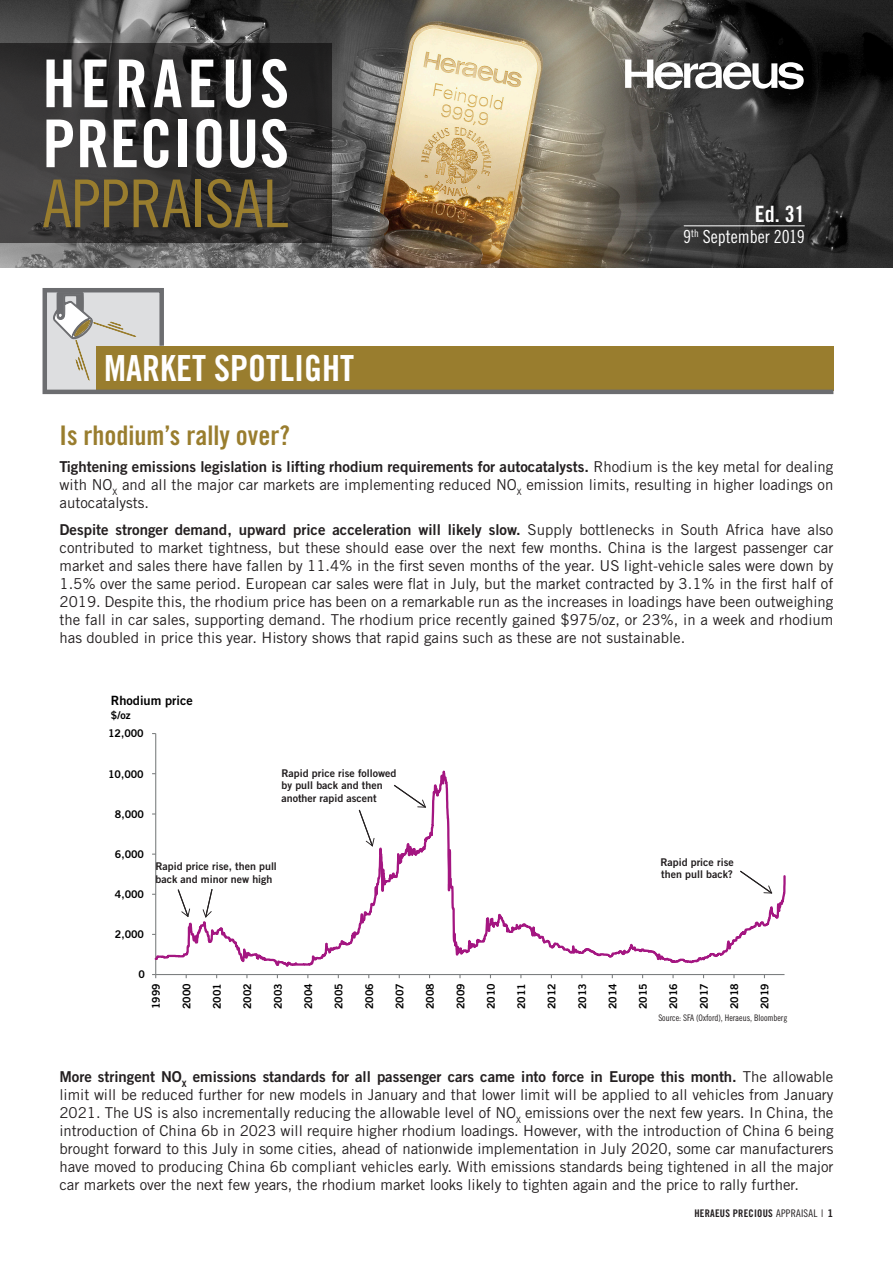
<style>
.page{position:relative;width:893px;height:1263px;background:#fff}
.page>*{position:absolute;margin:0;border:0;box-sizing:border-box;transform-origin:0 0}
.t1{font:66px "Trade Gothic LT Std Cn 18";letter-spacing:-.005em;color:#997d2e}
.t2{font:66px "Trade Gothic LT Std Bd Cn 20";letter-spacing:.01em;color:#fff}
.t3{font:66px "Trade Gothic LT Std Bd Cn 20";letter-spacing:.075em;color:#fff}
.Kapitel_groß{font:36px "Trade Gothic LT Std Bd Cn 20";color:#fff}
.Headline{font:27px "Trade Gothic LT Std Bd Cn 20";color:#997d2e}
.t4{font:22.5px "Trade Gothic LT Std Bd Cn 20";color:#fff}
.t5{font:18px "Trade Gothic LT Std Cn 18";color:#fff}
.Paragraph_Style_2{font:15px/18px "Trade Gothic LT Std";color:#231f20;text-align:justify}
.t6{font:12.75px "Trade Gothic LT Std Bd 2";color:#000001}
.t7{font:10.65px/12.8px "Trade Gothic LT Std Bd 2";color:#231f20}
.t8{font:10.65px "Trade Gothic LT Std Bd 2";letter-spacing:-.005em;color:#000001}
.t9{font:10.5px "Trade Gothic LT Std Bd Cn 20";letter-spacing:.02em;color:#231f20}
.Copy{font:9px "Trade Gothic LT Std Cn 18";letter-spacing:-.005em;color:#231f20}
.s1{font-family:"Trade Gothic LT Std Bd 2"}
.s2{font-family:"Trade Gothic LT Std Cn 18"}
.s3{font-family:"Trade Gothic LT Std";font-weight:300}
</style>
<div class="page">
<img style="left:0;top:0;width:893px;height:268px">
<svg style="left:625px;top:60px;width:179px;height:29px"></svg>
<svg style="left:0;top:44px;width:332px;height:199px;background:#313030"></svg>
<svg style="left:42px;top:288px;width:792px;height:107px"></svg>
<svg style="left:53px;top:292px;width:83px;height:92px;background:#c4bead"></svg>
<hr style="left:684px;top:225px;width:121px;height:1px;background:#fff">
<hr style="left:155px;top:733px;width:1px;height:241px;background:#7c7f80">
<svg style="left:152px;top:744px;width:634px;height:235px"></svg>
<p class="t3" style="left:43px;top:44px;width:248px">HERAEUS</p>
<p class="t2" style="left:43px;top:104px;width:248px">PRECIOUS</p>
<p class="t1" style="left:43px;top:164px;width:247px">APPRAISAL</p>
<p class="Kapitel_groß" style="left:104px;top:346px;width:251px">MARKET SPOTLIGHT</p>
<p class="Headline" style="left:60px;top:419px;width:232px">Is rhodium’s rally over?</p>
<p class="t4" style="left:755px;top:200px;width:51px">Ed. 31</p>
<p class="t5" style="left:683px;top:226px;width:123px">9<sup>th</sup> September 2019</p>
<p class="Paragraph_Style_2" style="left:60px;top:458px;width:775px"><span class="s1">Tightening emissions legislation is lifting rhodium requirements for autocatalysts.</span> Rhodium is the key metal for dealing with NO<sub>X</sub> and all the major car markets are implementing reduced NO<sub>X</sub> emission limits, resulting in higher loadings on autocatalysts.</p>
<p class="Paragraph_Style_2" style="left:60px;top:520px;width:775px"><span class="s1">Despite stronger demand, upward price acceleration will likely slow.</span> Supply bottlenecks in South Africa have also contributed to market tightness, but these should ease over the next few months. China is the largest passenger car market and sales there have fallen by 11.4% in the first seven months of the year. US light-vehicle sales were down by 1.5% over the same period. European car sales were flat in July, but the market contracted by 3.1% in the first half of 2019. Despite this, the rhodium price has been on a remarkable run as the increases in loadings have been outweighing the fall in car sales, supporting demand. The rhodium price recently gained $975/oz, or 23%, in a week and rhodium has doubled in price this year. History shows that rapid gains such as these are not sustainable.</p>
<p class="t6" style="left:111px;top:692px;width:83px">Rhodium price</p>
<p class="t8" style="left:111px;top:709px;width:21px">$/oz</p>
<p class="t8" style="left:108px;top:727px;width:37px">12,000</p>
<p class="t8" style="left:108px;top:767px;width:37px">10,000</p>
<p class="t8" style="left:115px;top:807px;width:31px">8,000</p>
<p class="t7" style="left:282px;top:766px;width:116px">Rapid price rise followed by pull back and then another rapid ascent</p>
<p class="t8" style="left:115px;top:847px;width:31px">6,000</p>
<p class="t8" style="left:115px;top:888px;width:31px">4,000</p>
<p class="t7" style="left:155px;top:859px;width:123px">Rapid price rise, then pull back and minor new high</p>
<p class="t8" style="left:115px;top:928px;width:31px">2,000</p>
<p class="t8" style="left:139px;top:968px;width:8px">0</p>
<p class="t7" style="left:660px;top:855px;width:75px">Rapid price rise then pull back?</p>
<p class="t8" style="left:150px;top:1009px;width:27px;rotate:-90deg">1999</p>
<p class="t8" style="left:180px;top:1009px;width:27px;rotate:-90deg">2000</p>
<p class="t8" style="left:210px;top:1009px;width:27px;rotate:-90deg">2001</p>
<p class="t8" style="left:241px;top:1009px;width:27px;rotate:-90deg">2002</p>
<p class="t8" style="left:271px;top:1009px;width:27px;rotate:-90deg">2003</p>
<p class="t8" style="left:302px;top:1009px;width:27px;rotate:-90deg">2004</p>
<p class="t8" style="left:332px;top:1009px;width:27px;rotate:-90deg">2005</p>
<p class="t8" style="left:363px;top:1009px;width:27px;rotate:-90deg">2006</p>
<p class="t8" style="left:393px;top:1009px;width:27px;rotate:-90deg">2007</p>
<p class="t8" style="left:423px;top:1009px;width:27px;rotate:-90deg">2008</p>
<p class="t8" style="left:454px;top:1009px;width:27px;rotate:-90deg">2009</p>
<p class="t8" style="left:484px;top:1009px;width:27px;rotate:-90deg">2010</p>
<p class="t8" style="left:515px;top:1009px;width:27px;rotate:-90deg">2011</p>
<p class="t8" style="left:545px;top:1009px;width:27px;rotate:-90deg">2012</p>
<p class="t8" style="left:576px;top:1009px;width:27px;rotate:-90deg">2013</p>
<p class="t8" style="left:606px;top:1009px;width:27px;rotate:-90deg">2014</p>
<p class="t8" style="left:636px;top:1009px;width:27px;rotate:-90deg">2015</p>
<p class="t8" style="left:667px;top:1009px;width:27px;rotate:-90deg">2016</p>
<p class="t8" style="left:697px;top:1009px;width:27px;rotate:-90deg">2017</p>
<p class="t8" style="left:728px;top:1009px;width:27px;rotate:-90deg">2018</p>
<p class="t8" style="left:758px;top:1009px;width:27px;rotate:-90deg">2019</p>
<p class="Copy" style="left:658px;top:1012px;width:131px">Source: SFA (Oxford), Heraeus, Bloomberg</p>
<p class="Paragraph_Style_2" style="left:60px;top:1068px;width:775px"><span class="s1">More stringent NO</span><sub>X</sub> <span class="s1">emissions standards for all passenger cars came into force in Europe this month.</span> The allowable limit will be reduced further for new models in January and that lower limit will be applied to all vehicles from January 2021. The US is also incrementally reducing the allowable level of NO<sub>X</sub> emissions over the next few years. In China, the introduction of China 6b in 2023 will require higher rhodium loadings. However, with the introduction of China 6 being brought forward to this July in some cities, ahead of nationwide implementation in July 2020, some car manufacturers have moved to producing China 6b compliant vehicles early. With emissions standards being tightened in all the major car markets over the next few years, the rhodium market looks likely to tighten again and the price to rally further.</p>
<p class="t9" style="left:694px;top:1207px;width:141px">HERAEUS PRECIOUS <span class="s2">APPRAISAL</span> <span class="s3">I</span> <span class="s1">1</span></p>
</div>
